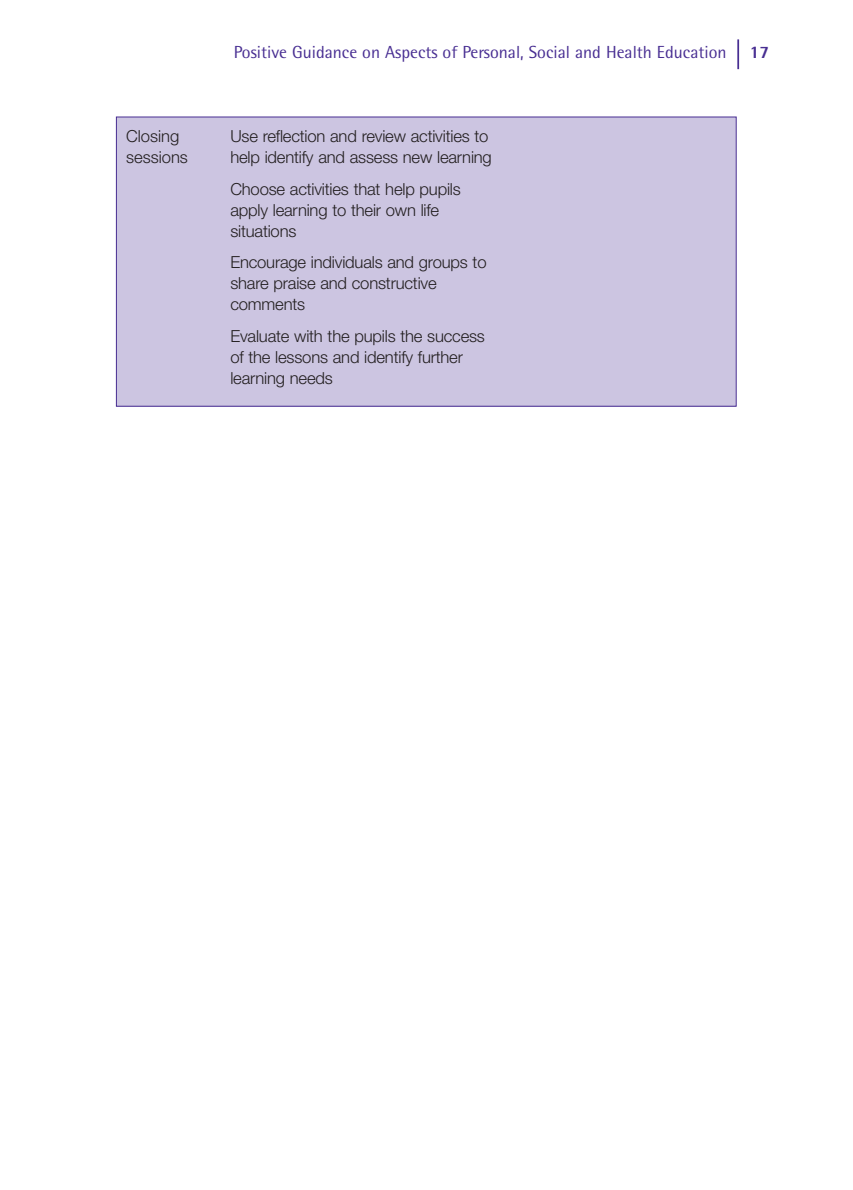
<style>
.page{position:relative;width:853px;height:1190px;background:#fff}
.page>*{position:absolute;margin:0;border:0;box-sizing:border-box;transform-origin:0 0}
.t1{font:17.5px "Rotis Semi Sans";color:#482e92}
.t2{font:800 17.5px "Rotis Semi Sans";color:#482e92}
.t3{font:300 16.62px/21px "Helvetica Neue";letter-spacing:-.01em;color:#231f20}
</style>
<div class="page">
<svg style="left:115px;top:39px;width:625px;height:368px"></svg>
<p class="t1" style="left:234px;top:46px;width:494px">Positive Guidance on Aspects of Personal, Social and Health Education</p>
<p class="t2" style="left:750px;top:46px;width:21px">17</p>
<p class="t3" style="left:126px;top:127px;width:63px">Closing sessions</p>
<p class="t3" style="left:230px;top:127px;width:263px">Use reflection and review activities to help identify and assess new learning</p>
<p class="t3" style="left:230px;top:180px;width:232px">Choose activities that help pupils apply learning to their own life situations</p>
<p class="t3" style="left:230px;top:253px;width:258px">Encourage individuals and groups to share praise and constructive comments</p>
<p class="t3" style="left:230px;top:327px;width:256px">Evaluate with the pupils the success of the lessons and identify further learning needs</p>
</div>
